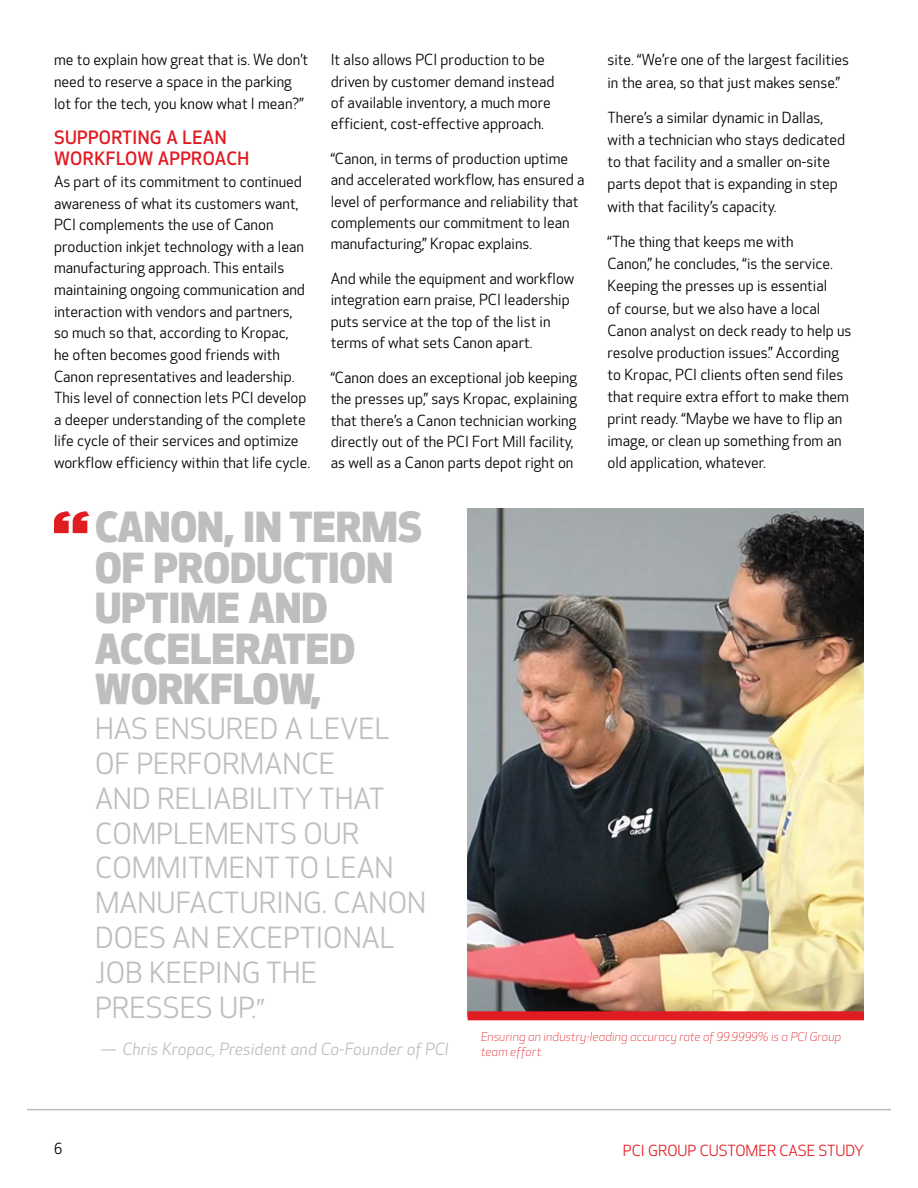
<style>
.page{position:relative;width:918px;height:1188px;background:#fff}
.page>*{position:absolute;margin:0;border:0;box-sizing:border-box;transform-origin:0 0}
.t1{font:800 40.5px/40.5px "Optic Sans 501";color:#bcbec0}
.t2{font:28.5px/34.8px "Optic Sans 201";color:#bcbec0}
.t3{font:500 18px/21.6px "Optic Sans 301";letter-spacing:.02em;color:#e11b22}
.t4{font:italic 16.5px "Optic Sans 202";color:#bcbec0}
.t5{font:15px/21.6px "Optic Sans 201";color:#000}
.t6{font:15px "Optic Sans 201";color:#e11b22}
.t7{font:italic 300 12px/15px "Optic Sans 102";letter-spacing:.01em;color:#e11b22}
.s1{font-size:25.5px}
</style>
<div class="page">
<hr style="left:27px;top:1109px;width:864px;height:1px;background:#bcbec0">
<img style="left:468px;top:508px;width:396px;height:503px">
<svg style="left:54px;top:511px;width:35px;height:22px"></svg>
<div style="left:468px;top:1011px;width:396px;height:9px;background:#e11b22"></div>
<p class="t5" style="left:54px;top:50px;width:256px">me to explain how great that is. We don’t need to reserve a space in the parking lot for the tech, you know what I mean?”</p>
<p class="t3" style="left:54px;top:127px;width:197px">SUPPORTING A LEAN<br>WORKFLOW APPROACH</p>
<p class="t5" style="left:54px;top:171px;width:258px">As part of its commitment to continued awareness of what its customers want, PCI complements the use of Canon production inkjet technology with a lean manufacturing approach. This entails maintaining ongoing communication and interaction with vendors and partners, so much so that, according to Kropac,<br>he often becomes good friends with Canon representatives and leadership.<br>This level of connection lets PCI develop a deeper understanding of the complete life cycle of their services and optimize workflow efficiency within that life cycle.</p>
<p class="t5" style="left:331px;top:50px;width:225px">It also allows PCI production to be driven by customer demand instead of available inventory, a much more efficient, cost-effective approach.</p>
<p class="t5" style="left:331px;top:149px;width:255px">“Canon, in terms of production uptime and accelerated workflow, has ensured a level of performance and reliability that complements our commitment to lean manufacturing,” Kropac explains.</p>
<p class="t5" style="left:331px;top:269px;width:245px">And while the equipment and workflow integration earn praise, PCI leadership puts service at the top of the list in terms of what sets Canon apart.</p>
<p class="t5" style="left:331px;top:367px;width:248px">“Canon does an exceptional job keeping the presses up,” says Kropac, explaining that there’s a Canon technician working directly out of the PCI Fort Mill facility, as well as a Canon parts depot right on</p>
<p class="t5" style="left:608px;top:50px;width:243px;line-height:22px">site. “We’re one of the largest facilities in the area, so that just makes sense.”</p>
<p class="t5" style="left:608px;top:107px;width:239px;line-height:22px">There’s a similar dynamic in Dallas, with a technician who stays dedicated to that facility and a smaller on-site parts depot that is expanding in step with that facility’s capacity.</p>
<p class="t5" style="left:608px;top:231px;width:246px;line-height:22px">“The thing that keeps me with<br>Canon,” he concludes, “is the service.<br>Keeping the presses up is essential<br>of course, but we also have a local Canon analyst on deck ready to help us resolve production issues.” According to Kropac, PCI clients often send files that require extra effort to make them print ready. “Maybe we have to flip an image, or clean up something from an old application, whatever.</p>
<h1 class="t1" style="left:95px;top:509px;width:329px">CANON, IN TERMS<br>OF PRODUCTION<br>UPTIME AND<br>ACCELERATED<br>WORKFLOW,</h1>
<h2 class="t2" style="left:95px;top:713px;width:333px">HAS ENSURED A LEVEL<br>OF PERFORMANCE<br>AND RELIABILITY THAT<br>COMPLEMENTS OUR<br>COMMITMENT TO LEAN<br>MANUFACTURING. CANON<br>DOES AN EXCEPTIONAL<br>JOB KEEPING THE<br>PRESSES UP.<span class="s1">”</span></h2>
<p class="t4" style="left:100px;top:1040px;width:350px">— Chris Kropac, President and Co-Founder of PCI</p>
<p class="t7" style="left:481px;top:1029px;width:362px">Ensuring an industry-leading accuracy rate of 99.9999% is a PCI Group team effort.</p>
<p class="t5" style="left:54px;top:1138px;width:10px">6</p>
<p class="t6" style="left:623px;top:1142px;width:243px">PCI GROUP CUSTOMER CASE STUDY</p>
</div>
